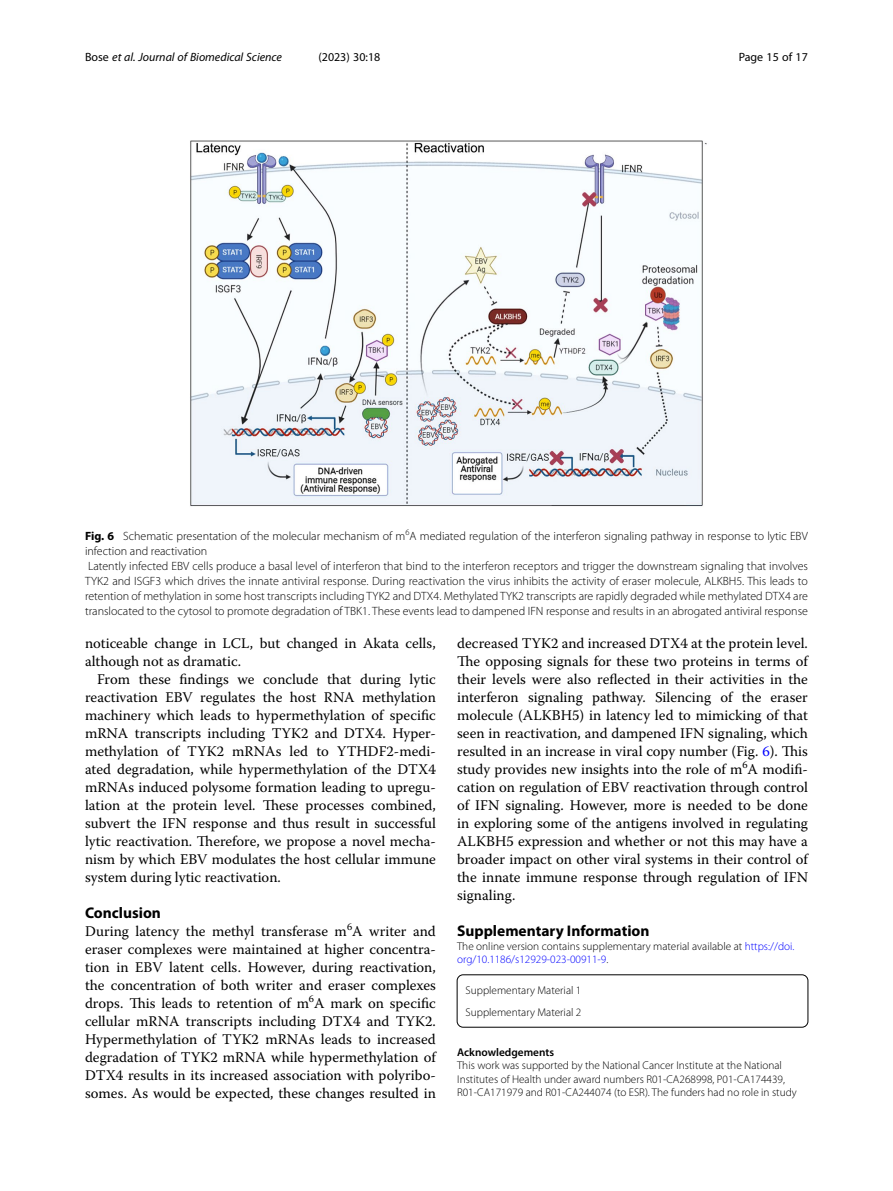
<style>
.page{position:relative;width:893px;height:1191px;background:#fff}
.page>*{position:absolute;margin:0;border:0;box-sizing:border-box;transform-origin:0 0}
.Head_1{font:700 15.45px "Myriad Pro";color:#000}
.Body_Text{font:14.7px/18px "Warnock Pro";color:#000;text-align:justify}
.Body_Text_Indent{font:14.7px/18px "Warnock Pro";color:#000}
.Figure_Caption{font:300 12px/15px "Myriad Pro";color:#000}
.t1{font:italic 12px "Myriad Pro";color:#000}
.t2{font:12px "Myriad Pro";color:#000}
.Acknowledgements{font:300 11.25px/13.5px "Myriad Pro";color:#000}
.Article_Note_ESM{font:300 11.25px/13.5px "Myriad Pro";color:#000}
.Additional_File_Info{font:300 11.25px "Myriad Pro";color:#000}
.Endmatter_Heading{font:600 11.25px "Myriad Pro";color:#000}
.s1{font-style:normal}
.s2{font-weight:700}
.s3{color:#00f}
</style>
<div class="page">
<div style="left:457px;top:974px;width:351px;height:53px;border:1px solid #000;border-radius:6px"></div>
<img style="left:190px;top:140px;width:517px;height:367px">
<p class="t1" style="left:85px;top:50px;width:198px"><span class="s1">Bose</span> et al. Journal of Biomedical Science</p>
<p class="t2" style="left:318px;top:50px;width:63px">(2023) 30:18</p>
<p class="t2" style="left:739px;top:50px;width:71px">Page 15 of 17</p>
<p class="Figure_Caption" style="left:85px;top:529px;width:724px"><span class="s2">Fig. 6</span> Schematic presentation of the molecular mechanism of m<sup>6</sup>A mediated regulation of the interferon signaling pathway in response to lytic EBV infection and reactivation</p>
<p class="Figure_Caption" style="left:85px;top:559px;width:724px;text-align:justify">Latently infected EBV cells produce a basal level of interferon that bind to the interferon receptors and trigger the downstream signaling that involves TYK2 and ISGF3 which drives the innate antiviral response. During reactivation the virus inhibits the activity of eraser molecule, ALKBH5. This leads to retention of methylation in some host transcripts including TYK2 and DTX4. Methylated TYK2 transcripts are rapidly degraded while methylated DTX4 are translocated to the cytosol to promote degradation of TBK1. These events lead to dampened IFN response and results in an abrogated antiviral response</p>
<p class="Body_Text_Indent" style="left:85px;top:634px;width:352px">noticeable change in LCL, but changed in Akata cells, although not as dramatic.</p>
<p class="Body_Text_Indent" style="left:85px;top:670px;width:352px;text-align:justify;text-indent:12px">From these findings we conclude that during lytic reactivation EBV regulates the host RNA methylation machinery which leads to hypermethylation of specific mRNA transcripts including TYK2 and DTX4. Hyper&shy;methylation of TYK2 mRNAs led to YTHDF2-medi&shy;ated degradation, while hypermethylation of the DTX4 mRNAs induced polysome formation leading to upregu&shy;lation at the protein level. These processes combined, subvert the IFN response and thus result in successful lytic reactivation. Therefore, we propose a novel mecha&shy;nism by which EBV modulates the host cellular immune system during lytic reactivation.</p>
<p class="Head_1" style="left:85px;top:903px;width:77px">Conclusion</p>
<p class="Body_Text" style="left:85px;top:922px;width:352px">During latency the methyl transferase m<sup>6</sup>A writer and eraser complexes were maintained at higher concentra&shy;tion in EBV latent cells. However, during reactivation, the concentration of both writer and eraser complexes drops. This leads to retention of m<sup>6</sup>A mark on specific cellular mRNA transcripts including DTX4 and TYK2.<br>Hypermethylation of TYK2 mRNAs leads to increased degradation of TYK2 mRNA while hypermethylation of DTX4 results in its increased association with polyribo&shy;somes. As would be expected, these changes resulted in</p>
<p class="Body_Text" style="left:457px;top:634px;width:352px">decreased TYK2 and increased DTX4 at the protein level.<br>The opposing signals for these two proteins in terms of their levels were also reflected in their activities in the interferon signaling pathway. Silencing of the eraser molecule (ALKBH5) in latency led to mimicking of that seen in reactivation, and dampened IFN signaling, which resulted in an increase in viral copy number (Fig. <span class="s3">6</span>). This study provides new insights into the role of m<sup>6</sup>A modifi&shy;cation on regulation of EBV reactivation through control of IFN signaling. However, more is needed to be done in exploring some of the antigens involved in regulating ALKBH5 expression and whether or not this may have a broader impact on other viral systems in their control of the innate immune response through regulation of IFN signaling.</p>
<p class="Head_1" style="left:457px;top:921px;width:194px">Supplementary Information</p>
<p class="Article_Note_ESM" style="left:457px;top:939px;width:339px">The online version contains supplementary material available at <span class="s3">https://doi. org/10.1186/s12929-023-00911-9</span>.</p>
<p class="Additional_File_Info" style="left:466px;top:984px;width:117px">Supplementary Material 1</p>
<p class="Additional_File_Info" style="left:466px;top:1006px;width:117px">Supplementary Material 2</p>
<p class="Endmatter_Heading" style="left:457px;top:1044px;width:98px">Acknowledgements</p>
<p class="Acknowledgements" style="left:457px;top:1058px;width:341px">This work was supported by the National Cancer Institute at the National<br>Institutes of Health under award numbers R01-CA268998, P01-CA174439,<br>R01-CA171979 and R01-CA244074 (to ESR). The funders had no role in study</p>
</div>
